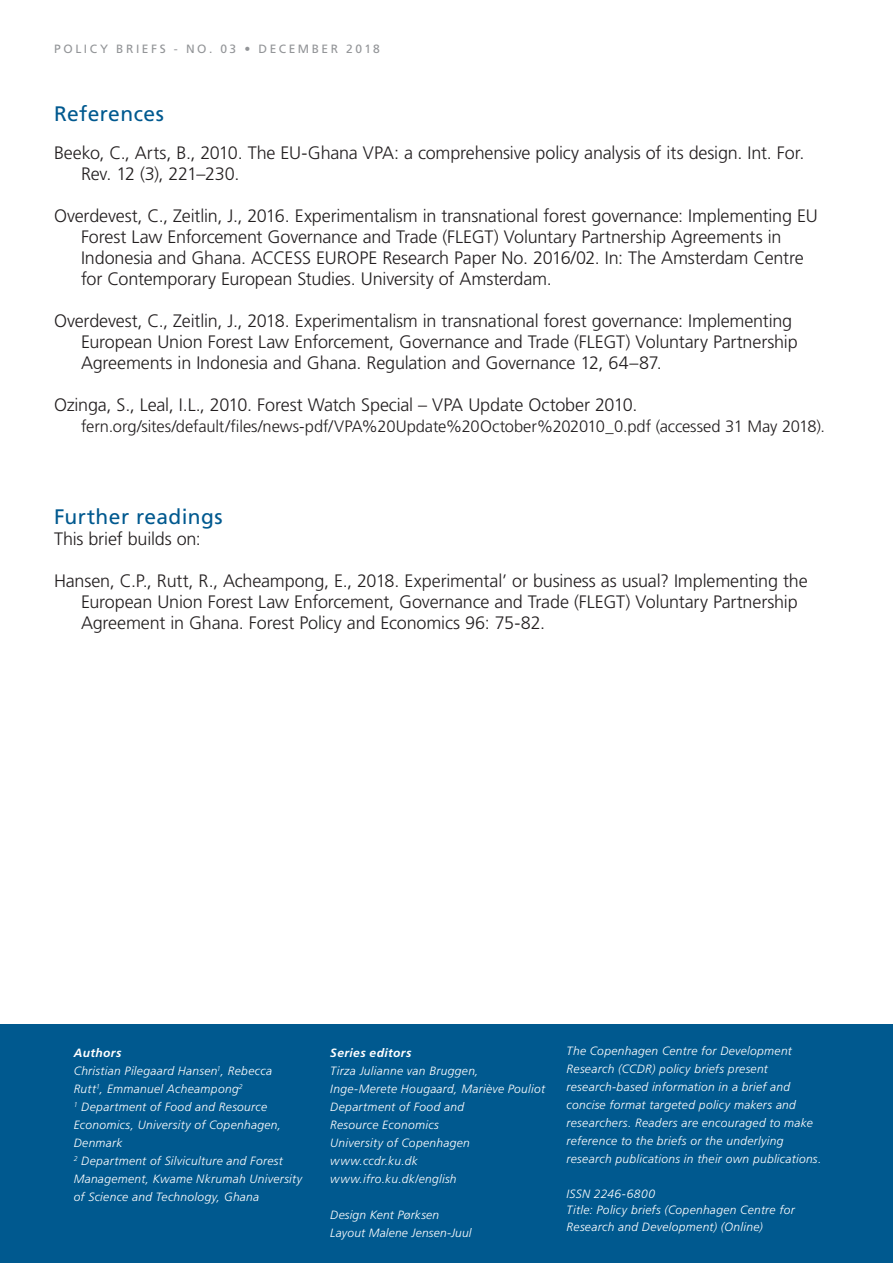
<style>
.page{position:relative;width:893px;height:1263px;background:#fff}
.page>*{position:absolute;margin:0;border:0;box-sizing:border-box;transform-origin:0 0}
.Afsnitsoverskrift{font:21px "Frutiger LT Std";letter-spacing:.02em;color:#00598f}
.Briefs_brødtxt{font:300 18px/21px "Frutiger LT Std";letter-spacing:-.01em;color:#231f20}
.Briefs_brødtxt-2{font:300 16.5px "Frutiger LT Std";letter-spacing:-.005em;color:#231f20}
.Billed_txt{font:italic 300 12px/18px "Frutiger LT Std";letter-spacing:.025em;color:#fff}
.t1{font:12px "Frutiger LT Std";letter-spacing:.215em;color:#939598}
.Billed_txt-2{font:italic 700 12px "Frutiger LT Std";letter-spacing:.035em;color:#fff}
</style>
<div class="page">
<div style="left:0;top:1025px;width:893px;height:238px;background:#00598f"></div>
<p class="t1" style="left:54px;top:42px;width:327px">POLICY BRIEFS - NO. 03 • DECEMBER 2018</p>
<p class="Afsnitsoverskrift" style="left:54px;top:102px;width:111px">References</p>
<p class="Briefs_brødtxt" style="left:81px;top:143px;width:725px;text-indent:-27px">Beeko, C., Arts, B., 2010. The EU-Ghana VPA: a comprehensive policy analysis of its design. Int. For.<br>Rev. 12 (3), 221–230.</p>
<p class="Briefs_brødtxt" style="left:81px;top:206px;width:738px;text-indent:-27px">Overdevest, C., Zeitlin, J., 2016. Experimentalism in transnational forest governance: Implementing EU Forest Law Enforcement Governance and Trade (FLEGT) Voluntary Partnership Agreements in Indonesia and Ghana. ACCESS EUROPE Research Paper No. 2016/02. In: The Amsterdam Centre for Contemporary European Studies. University of Amsterdam.</p>
<p class="Briefs_brødtxt" style="left:81px;top:311px;width:718px;text-indent:-27px">Overdevest, C., Zeitlin, J., 2018. Experimentalism in transnational forest governance: Implementing<br>European Union Forest Law Enforcement, Governance and Trade (FLEGT) Voluntary Partnership<br>Agreements in Indonesia and Ghana. Regulation and Governance 12, 64–87.</p>
<p class="Briefs_brødtxt" style="left:54px;top:395px;width:585px">Ozinga, S., Leal, I.L., 2010. Forest Watch Special – VPA Update October 2010.</p>
<p class="Briefs_brødtxt-2" style="left:81px;top:417px;width:746px">fern.org/sites/default/files/news-pdf/VPA%20Update%20October%202010_0.pdf (accessed 31 May 2018).</p>
<p class="Afsnitsoverskrift" style="left:54px;top:504px;width:170px">Further readings</p>
<p class="Briefs_brødtxt" style="left:54px;top:528px;width:148px">This brief builds on:</p>
<p class="Briefs_brødtxt" style="left:81px;top:570px;width:728px;text-indent:-27px">Hansen, C.P., Rutt, R., Acheampong, E., 2018. Experimental’ or business as usual? Implementing the<br>European Union Forest Law Enforcement, Governance and Trade (FLEGT) Voluntary Partnership<br>Agreement in Ghana. Forest Policy and Economics 96: 75-82.</p>
<p class="Billed_txt-2" style="left:74px;top:1045px;width:49px">Authors</p>
<p class="Billed_txt" style="left:74px;top:1062px;width:209px">Christian Pilegaard Hansen<sup>1</sup>, Rebecca<br>Rutt<sup>1</sup>, Emmanuel Acheampong<sup>2<br>1</sup> Department of Food and Resource<br>Economics, University of Copenhagen,<br>Denmark</p>
<p class="Billed_txt" style="left:74px;top:1152px;width:230px"><sup>2</sup> Department of Silviculture and Forest<br>Management, Kwame Nkrumah University of Science and Technology, Ghana</p>
<p class="Billed_txt-2" style="left:330px;top:1045px;width:83px">Series editors</p>
<p class="Billed_txt" style="left:330px;top:1062px;width:216px">Tirza Julianne van Bruggen,<br>Inge-Merete Hougaard, Mariève Pouliot</p>
<p class="Billed_txt" style="left:330px;top:1098px;width:135px">Department of Food and<br>Resource Economics</p>
<p class="Billed_txt" style="left:330px;top:1134px;width:141px">University of Copenhagen</p>
<p class="Billed_txt" style="left:330px;top:1152px;width:89px">www.ccdr.ku.dk</p>
<p class="Billed_txt" style="left:330px;top:1170px;width:128px">www.ifro.ku.dk/english</p>
<p class="Billed_txt" style="left:330px;top:1206px;width:143px">Design Kent Pørksen<br>Layout Malene Jensen-Juul</p>
<p class="Billed_txt" style="left:567px;top:1042px;width:256px">The Copenhagen Centre for Development Research (CCDR) policy briefs present research-based information in a brief and concise format targeted policy makers and researchers. Readers are encouraged to make reference to the briefs or the underlying research publications in their own publications.</p>
<p class="Billed_txt" style="left:567px;top:1185px;width:230px;line-height:16.5px">ISSN 2246-6800<br>Title: Policy briefs (Copenhagen Centre for<br>Research and Development) (Online)</p>
</div>
